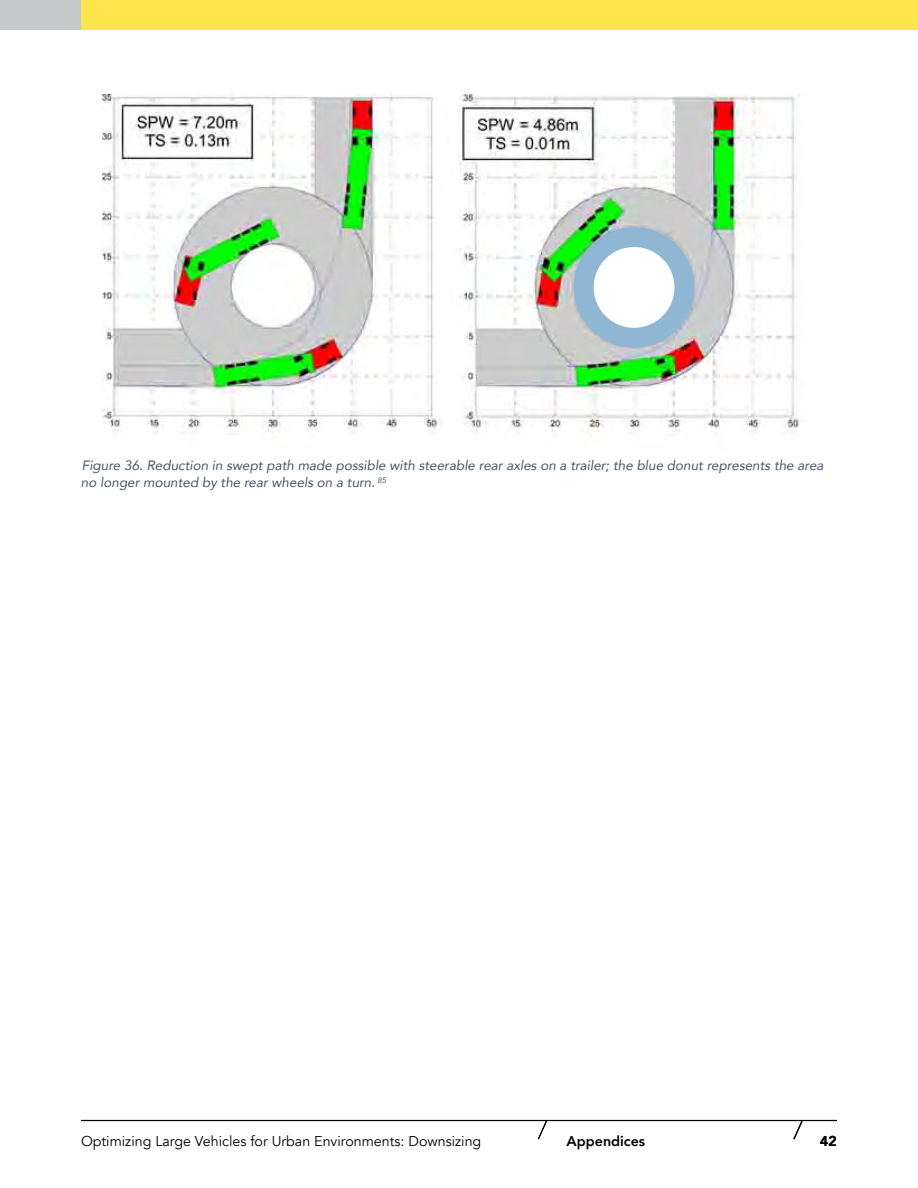
<style>
.page{position:relative;width:918px;height:1188px;background:#fff}
.page>*{position:absolute;margin:0;border:0;box-sizing:border-box;transform-origin:0 0}
.t1{font:14.25px "Avenir";color:#000}
.t2{font:800 14.25px "Avenir";color:#000}
.t3{font:italic 13.5px/18px "Avenir";color:#44546a}
</style>
<div class="page">
<div style="left:0;top:0;width:81px;height:29px;background:#c7c8ca"></div>
<div style="left:81px;top:0;width:837px;height:29px;background:#fce64c"></div>
<img style="left:102px;top:94px;width:698px;height:340px">
<hr style="left:81px;top:1120px;width:756px;height:1px;background:#000">
<svg style="left:792px;top:1121px;width:12px;height:19px"></svg>
<svg style="left:537px;top:1121px;width:11px;height:19px"></svg>
<div style="left:574px;top:227px;width:120px;height:121px;background:#8fb7d4;border-radius:50%"></div>
<div style="left:594px;top:247px;width:80px;height:81px;background:#fff;border-radius:50%"></div>
<p class="t3" style="left:81px;top:456px;width:744px">Figure 36. Reduction in swept path made possible with steerable rear axles on a trailer; the blue donut represents the area no longer mounted by the rear wheels on a turn. <sup>85</sup></p>
<p class="t1" style="left:81px;top:1133px;width:402px">Optimizing Large Vehicles for Urban Environments: Downsizing</p>
<p class="t2" style="left:567px;top:1130px;width:80px">Appendices</p>
<p class="t2" style="left:820px;top:1130px;width:18px">42</p>
</div>
